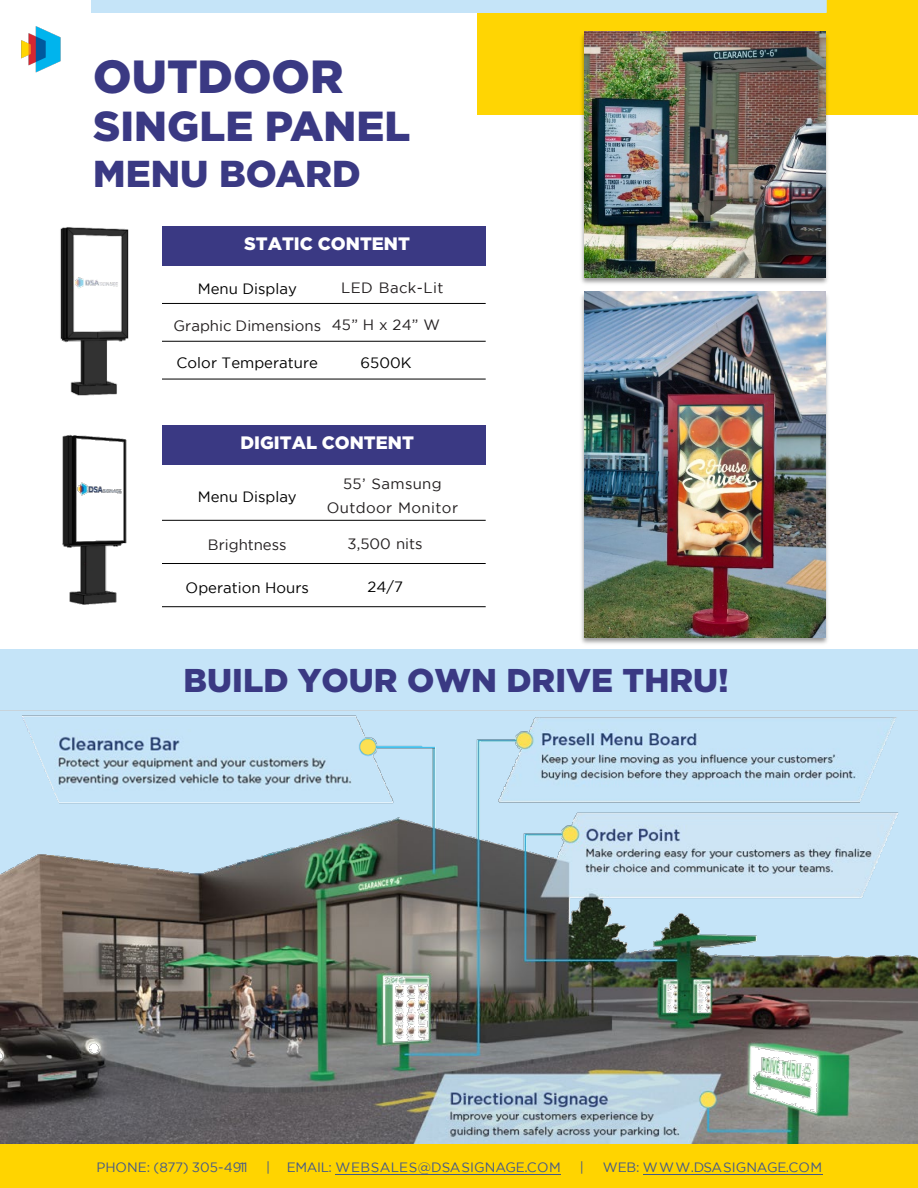
<style>
.page{position:relative;width:918px;height:1188px;background:#fff}
.page>*{position:absolute;margin:0;border:0;box-sizing:border-box;transform-origin:0 0}
.t1{font:900 46.5px "Gotham";color:#3a3983}
.t2{font:900 42px "Gotham";color:#3a3983}
.t3{font:900 37.5px "Gotham";color:#3a3983}
.t4{font:900 33px "Gotham";color:#3a3983}
.t5{font:900 18px "Gotham";color:#fff}
.t6{font:15px "Gotham";color:#000}
.t7{font:15px "Gotham";letter-spacing:.005em;color:#231f20}
.t8{font:15px "Gotham";letter-spacing:.025em;color:#231f20}
.t9{font:15px "Gotham";letter-spacing:.03em;color:#231f20}
.t10{font:13.5px "Gotham";color:#445989}
</style>
<div class="page">
<div style="left:0;top:650px;width:918px;height:320px;background:#c5e4f8"></div>
<img style="left:60px;top:227px;width:69px;height:169px">
<img style="left:62px;top:434px;width:65px;height:171px">
<img style="left:0;top:717px;width:918px;height:428px">
<img style="left:0;top:715px;width:435px;height:93px">
<img style="left:54px;top:729px;width:298px;height:63px">
<div style="left:422px;top:728px;width:21px;height:19px;background:#c5e4f8"></div>
<div style="left:162px;top:425px;width:324px;height:39px;background:#3a3983"></div>
<hr style="left:162px;top:520px;width:324px;height:1px;background:#000">
<hr style="left:162px;top:563px;width:324px;height:1px;background:#000">
<hr style="left:162px;top:606px;width:324px;height:1px;background:#000">
<div style="left:162px;top:227px;width:324px;height:39px;background:#3a3983"></div>
<hr style="left:162px;top:303px;width:324px;height:1px;background:#000">
<hr style="left:162px;top:341px;width:324px;height:1px;background:#000">
<hr style="left:162px;top:379px;width:324px;height:1px;background:#000">
<img style="left:581px;top:291px;width:247px;height:353px">
<img style="left:584px;top:291px;width:241px;height:346px">
<div style="left:477px;top:0;width:441px;height:115px;background:#ffd503"></div>
<img style="left:581px;top:31px;width:247px;height:253px">
<img style="left:584px;top:31px;width:241px;height:246px">
<div style="left:92px;top:0;width:734px;height:12px;background:#c5e4f8"></div>
<div style="left:91px;top:0;width:736px;height:13px;border:1px solid #c5e4f8"></div>
<img style="left:21px;top:26px;width:40px;height:47px">
<div style="left:0;top:1145px;width:918px;height:43px;background:#ffd400"></div>
<hr style="left:336px;top:1174px;width:225px;height:1px;background:#445989">
<hr style="left:643px;top:1174px;width:180px;height:1px;background:#445989">
<h1 class="t1" style="left:93px;top:49px;width:252px">OUTDOOR</h1>
<p class="t2" style="left:93px;top:102px;width:319px">SINGLE PANEL</p>
<p class="t3" style="left:93px;top:152px;width:269px">MENU BOARD</p>
<p class="t5" style="left:244px;top:234px;width:167px">STATIC CONTENT</p>
<p class="t6" style="left:198px;top:281px;width:101px">Menu Display</p>
<p class="t8" style="left:341px;top:280px;width:104px">LED Back-Lit</p>
<p class="t7" style="left:174px;top:317px;width:149px">Graphic Dimensions</p>
<p class="t7" style="left:332px;top:316px;width:110px">45” H x 24” W</p>
<p class="t6" style="left:177px;top:355px;width:143px">Color Temperature</p>
<p class="t6" style="left:361px;top:354px;width:52px">6500K</p>
<p class="t5" style="left:240px;top:432px;width:175px">DIGITAL CONTENT</p>
<p class="t6" style="left:198px;top:488px;width:101px">Menu Display</p>
<p class="t8" style="left:343px;top:475px;width:100px">55’ Samsung</p>
<p class="t9" style="left:327px;top:500px;width:133px">Outdoor Monitor</p>
<p class="t7" style="left:208px;top:537px;width:80px">Brightness</p>
<p class="t7" style="left:348px;top:536px;width:77px">3,500 nits</p>
<p class="t6" style="left:186px;top:580px;width:125px">Operation Hours</p>
<p class="t6" style="left:367px;top:579px;width:37px">24/7</p>
<h2 class="t4" style="left:184px;top:661px;width:547px">BUILD YOUR OWN DRIVE THRU!</h2>
<p class="t10" style="left:96px;top:1160px;width:153px">PHONE: (877) 305-4911</p>
<p class="t10" style="left:266px;top:1160px;width:296px">| EMAIL: WEBSALES@DSASIGNAGE.COM</p>
<p class="t10" style="left:580px;top:1160px;width:6px">|</p>
<p class="t10" style="left:603px;top:1160px;width:221px">WEB: WWW.DSASIGNAGE.COM</p>
</div>
